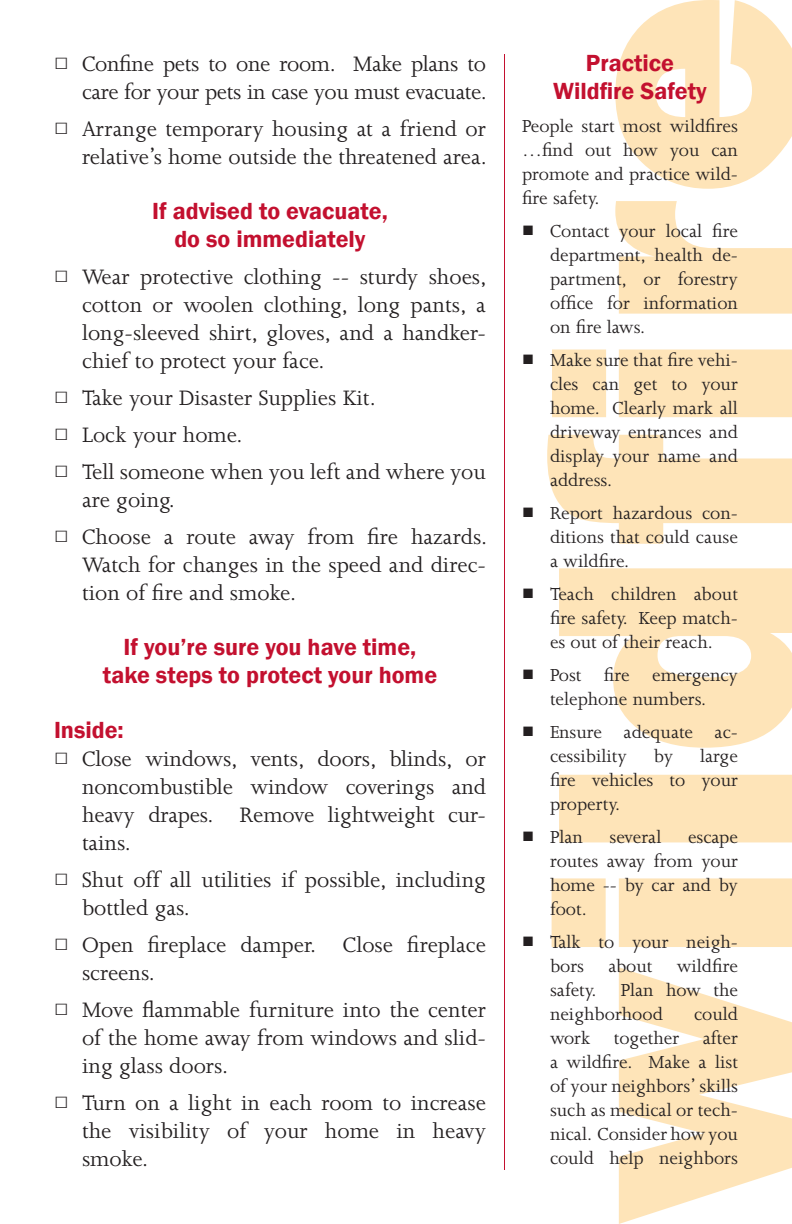
<style>
.page{position:relative;width:792px;height:1224px;background:#fff}
.page>*{position:absolute;margin:0;border:0;box-sizing:border-box;transform-origin:0 0}
.Body_Copy{font:24px/28px "Joanna MT Std";color:#231f20;text-align:justify}
.Header_2{font:600 24px/28px "Franklin Gothic";color:#c3102f;text-align:center}
.Header_3{font:600 24px "Franklin Gothic";color:#c3102f}
.Body_Copy_for_bullet{font:20px/24px "Joanna MT Std";color:#231f20;text-align:justify}
.s1{font-family:"Franklin Gothic"}
</style>
<div class="page">
<svg style="left:547px;top:0;width:245px;height:1224px;fill:#fee4b8"></svg>
<hr style="left:504px;top:54px;width:1px;height:1116px;background:#c3102f">
<p class="Body_Copy" style="left:54px;top:50px;width:434px;text-align:right"><span class="s1">□</span> Confine pets to one room. Make plans to care for your pets in case you must evacuate.</p>
<p class="Body_Copy" style="left:54px;top:115px;width:434px;text-align:right"><span class="s1">□</span> Arrange temporary housing at a friend or relative’s home outside the threatened area.</p>
<p class="Header_2" style="left:152px;top:197px;width:237px">If advised to evacuate, do so immediately</p>
<p class="Body_Copy" style="left:82px;top:263px;width:406px;text-indent:-28px"><span class="s1">□</span> Wear protective clothing -- sturdy shoes, cotton or woolen clothing, long pants, a long-sleeved shirt, gloves, and a handker&shy;chief to protect your face.</p>
<p class="Body_Copy" style="left:54px;top:384px;width:323px"><span class="s1">□</span> Take your Disaster Supplies Kit.</p>
<p class="Body_Copy" style="left:54px;top:421px;width:190px"><span class="s1">□</span> Lock your home.</p>
<p class="Body_Copy" style="left:82px;top:458px;width:405px;text-indent:-28px"><span class="s1">□</span> Tell someone when you left and where you are going.</p>
<p class="Body_Copy" style="left:82px;top:523px;width:406px;text-indent:-28px"><span class="s1">□</span> Choose a route away from fire hazards.<br>Watch for changes in the speed and direc&shy;tion of fire and smoke.</p>
<p class="Header_2" style="left:103px;top:633px;width:336px">If you’re sure you have time, take steps to protect your home</p>
<p class="Header_3" style="left:54px;top:715px;width:71px">Inside:</p>
<p class="Body_Copy" style="left:82px;top:745px;width:405px;text-indent:-28px"><span class="s1">□</span> Close windows, vents, doors, blinds, or noncombustible window coverings and heavy drapes. Remove lightweight cur&shy;tains.</p>
<p class="Body_Copy" style="left:82px;top:866px;width:405px;text-indent:-28px"><span class="s1">□</span> Shut off all utilities if possible, including bottled gas.</p>
<p class="Body_Copy" style="left:82px;top:931px;width:405px;text-indent:-28px"><span class="s1">□</span> Open fireplace damper. Close fireplace screens.</p>
<p class="Body_Copy" style="left:82px;top:996px;width:406px;text-indent:-28px"><span class="s1">□</span> Move flammable furniture into the center of the home away from windows and slid&shy;ing glass doors.</p>
<p class="Body_Copy" style="left:82px;top:1089px;width:405px;text-indent:-28px"><span class="s1">□</span> Turn on a light in each room to increase the visibility of your home in heavy smoke.</p>
<p class="Header_2" style="left:553px;top:49px;width:155px">Practice<br>Wildfire Safety</p>
<p class="Body_Copy_for_bullet" style="left:522px;top:114px;width:218px">People start most wildfires …find out how you can promote and practice wild&shy;fire safety.</p>
<p class="Body_Copy_for_bullet" style="left:550px;top:219px;width:190px;text-indent:-28px"><span class="s1">■</span> Contact your local fire department, health de&shy;partment, or forestry office for information on fire laws.</p>
<p class="Body_Copy_for_bullet" style="left:550px;top:348px;width:190px;text-indent:-28px"><span class="s1">■</span> Make sure that fire vehi&shy;cles can get to your home. Clearly mark all driveway entrances and display your name and address.</p>
<p class="Body_Copy_for_bullet" style="left:550px;top:501px;width:189px;text-indent:-28px"><span class="s1">■</span> Report hazardous con&shy;ditions that could cause a wildfire.</p>
<p class="Body_Copy_for_bullet" style="left:550px;top:582px;width:189px;text-indent:-28px"><span class="s1">■</span> Teach children about fire safety. Keep match&shy;es out of their reach.</p>
<p class="Body_Copy_for_bullet" style="left:522px;top:663px;width:217px;text-align:center"><span class="s1">■</span> Post fire emergency telephone numbers.</p>
<p class="Body_Copy_for_bullet" style="left:550px;top:720px;width:189px;text-indent:-28px"><span class="s1">■</span> Ensure adequate ac&shy;cessibility</p>
<p class="Body_Copy_for_bullet" style="left:550px;top:744px;width:190px;text-indent:150px">large fire vehicles to your property.</p>
<p class="Body_Copy_for_bullet" style="left:522px;top:825px;width:62px"><span class="s1">■</span> Plan</p>
<p class="Body_Copy_for_bullet" style="left:610px;top:825px;width:53px">several</p>
<p class="Body_Copy_for_bullet" style="left:654px;top:744px;width:21px">by</p>
<p class="Body_Copy_for_bullet" style="left:550px;top:825px;width:190px;text-indent:138px">escape routes away from your home -- by car and by foot.</p>
<p class="Body_Copy_for_bullet" style="left:550px;top:930px;width:189px;text-indent:-28px"><span class="s1">■</span> Talk to your neigh&shy;bors about wildfire safety. Plan how the neighborhood</p>
<p class="Body_Copy_for_bullet" style="left:550px;top:1002px;width:190px;text-indent:144px">could work together after a wildfire. Make a list of your neighbors’ skills such as medical or tech&shy;nical. Consider how you could help neighbors</p>
</div>
